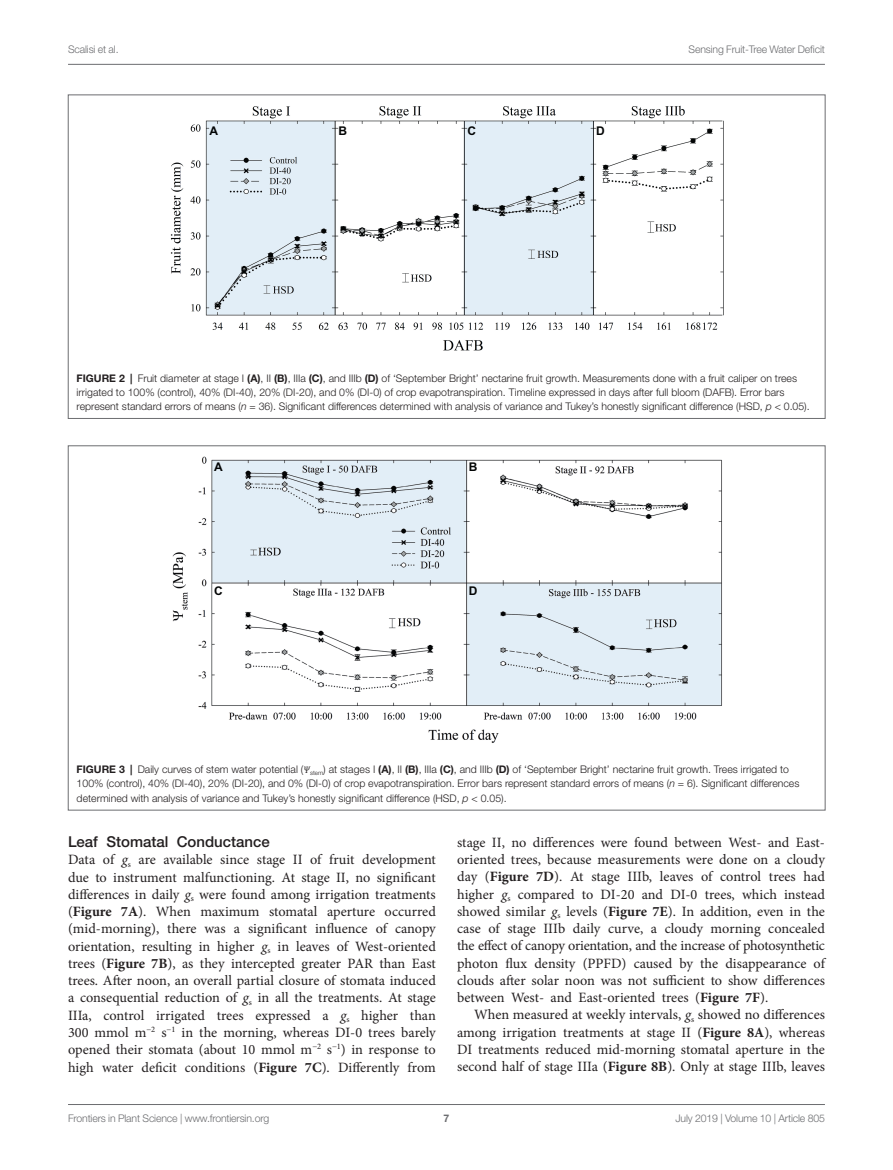
<style>
.page{position:relative;width:893px;height:1170px;background:#fff}
.page>*{position:absolute;margin:0;border:0;box-sizing:border-box;transform-origin:0 0}
.HEAD_3{font:500 15px "Helvetica Neue LT Std";color:#231f20}
.TEXT_FLUSH{font:14.25px/17.2px "Minion Pro";color:#231f20;text-align:justify}
.TEXT{font:14.25px/17.2px "Minion Pro";color:#231f20;text-align:justify}
.t1{font:700 12px "Arial";color:#030505}
.FIG_LEG{font:300 10.5px/14.2px "Helvetica Neue LT Std";color:#231f20}
.t2{font:300 10.5px "Helvetica Neue LT Std";letter-spacing:-.015em;color:#6c6d70}
.t3{font:700 10.5px "Helvetica Neue LT Std";color:#6c6d70}
.s1{font-weight:700}
.s2{font-style:italic}
.s3{font-family:"Gentium Plus";font-weight:400;font-style:italic}
</style>
<div class="page">
<hr style="left:68px;top:64px;width:757px;height:1px;background:#6c6d70">
<hr style="left:68px;top:1104px;width:757px;height:1px;background:#6c6d70">
<img style="left:170px;top:105px;width:554px;height:246px">
<img style="left:172px;top:456px;width:550px;height:287px">
<p class="t2" style="left:68px;top:42px;width:52px">Scalisi et al.</p>
<p class="t2" style="left:689px;top:42px;width:138px">Sensing Fruit-Tree Water Deficit</p>
<p class="t1" style="left:209px;top:123px;width:10px">A</p>
<p class="t1" style="left:338px;top:123px;width:10px">B</p>
<p class="t1" style="left:467px;top:123px;width:10px">C</p>
<p class="t1" style="left:596px;top:123px;width:10px">D</p>
<p class="FIG_LEG" style="left:77px;top:370px;width:735px"><span class="s1">FIGURE 2 |</span> Fruit diameter at stage I <span class="s1">(A)</span>, II <span class="s1">(B)</span>, IIIa <span class="s1">(C)</span>, and IIIb <span class="s1">(D)</span> of ‘September Bright’ nectarine fruit growth. Measurements done with a fruit caliper on trees irrigated to 100% (control), 40% (DI-40), 20% (DI-20), and 0% (DI-0) of crop evapotranspiration. Timeline expressed in days after full bloom (DAFB). Error bars represent standard errors of means (<span class="s2">n</span> = 36). Significant differences determined with analysis of variance and Tukey’s honestly significant difference (HSD, <span class="s2">p</span> &lt; 0.05).</p>
<p class="t1" style="left:214px;top:459px;width:10px">A</p>
<p class="t1" style="left:469px;top:459px;width:10px">B</p>
<p class="t1" style="left:214px;top:582px;width:10px">C</p>
<p class="t1" style="left:469px;top:582px;width:10px">D</p>
<p class="FIG_LEG" style="left:77px;top:762px;width:724px"><span class="s1">FIGURE 3 |</span> Daily curves of stem water potential (<span class="s3">Ψ</span><sub>stem</sub>) at stages I <span class="s1">(A)</span>, II <span class="s1">(B)</span>, IIIa <span class="s1">(C)</span>, and IIIb <span class="s1">(D)</span> of ‘September Bright’ nectarine fruit growth. Trees irrigated to<br>100% (control), 40% (DI-40), 20% (DI-20), and 0% (DI-0) of crop evapotranspiration. Error bars represent standard errors of means (<span class="s2">n</span> = 6). Significant differences determined with analysis of variance and Tukey’s honestly significant difference (HSD, <span class="s2">p</span> &lt; 0.05).</p>
<p class="HEAD_3" style="left:68px;top:832px;width:203px">Leaf Stomatal Conductance</p>
<p class="TEXT_FLUSH" style="left:68px;top:851px;width:369px">Data of <span class="s2">g</span><sub>s</sub> are available since stage II of fruit development due to instrument malfunctioning. At stage II, no significant differences in daily <span class="s2">g</span><sub>s</sub> were found among irrigation treatments (<span class="s1">Figure 7A</span>). When maximum stomatal aperture occurred (mid-morning), there was a significant influence of canopy orientation, resulting in higher <span class="s2">g</span><sub>s</sub> in leaves of West-oriented trees (<span class="s1">Figure 7B</span>), as they intercepted greater PAR than East trees. After noon, an overall partial closure of stomata induced a consequential reduction of <span class="s2">g</span><sub>s</sub> in all the treatments. At stage IIIa, control irrigated trees expressed a <span class="s2">g</span><sub>s</sub> higher than 300 mmol m<sup>−2</sup> s<sup>−1</sup> in the morning, whereas DI-0 trees barely opened their stomata (about 10 mmol m<sup>−2</sup> s<sup>−1</sup>) in response to high water deficit conditions (<span class="s1">Figure 7C</span>). Differently from</p>
<p class="TEXT_FLUSH" style="left:457px;top:833px;width:369px">stage II, no differences were found between West- and East&shy;oriented trees, because measurements were done on a cloudy day (<span class="s1">Figure 7D</span>). At stage IIIb, leaves of control trees had higher <span class="s2">g</span><sub>s</sub> compared to DI-20 and DI-0 trees, which instead showed similar <span class="s2">g</span><sub>s</sub> levels (<span class="s1">Figure 7E</span>). In addition, even in the case of stage IIIb daily curve, a cloudy morning concealed the effect of canopy orientation, and the increase of photosynthetic photon flux density (PPFD) caused by the disappearance of clouds after solar noon was not sufficient to show differences between West- and East-oriented trees (<span class="s1">Figure 7F</span>).</p>
<p class="TEXT" style="left:457px;top:1006px;width:369px;text-indent:17px">When measured at weekly intervals, <span class="s2">g</span><sub>s</sub> showed no differences among irrigation treatments at stage II (<span class="s1">Figure 8A</span>), whereas DI treatments reduced mid-morning stomatal aperture in the second half of stage IIIa (<span class="s1">Figure 8B</span>). Only at stage IIIb, leaves</p>
<p class="t2" style="left:68px;top:1111px;width:203px">Frontiers in Plant Science | www.frontiersin.org</p>
<p class="t3" style="left:444px;top:1111px;width:7px">7</p>
<p class="t2" style="left:675px;top:1111px;width:151px">July 2019 | Volume 10 | Article 805</p>
</div>
